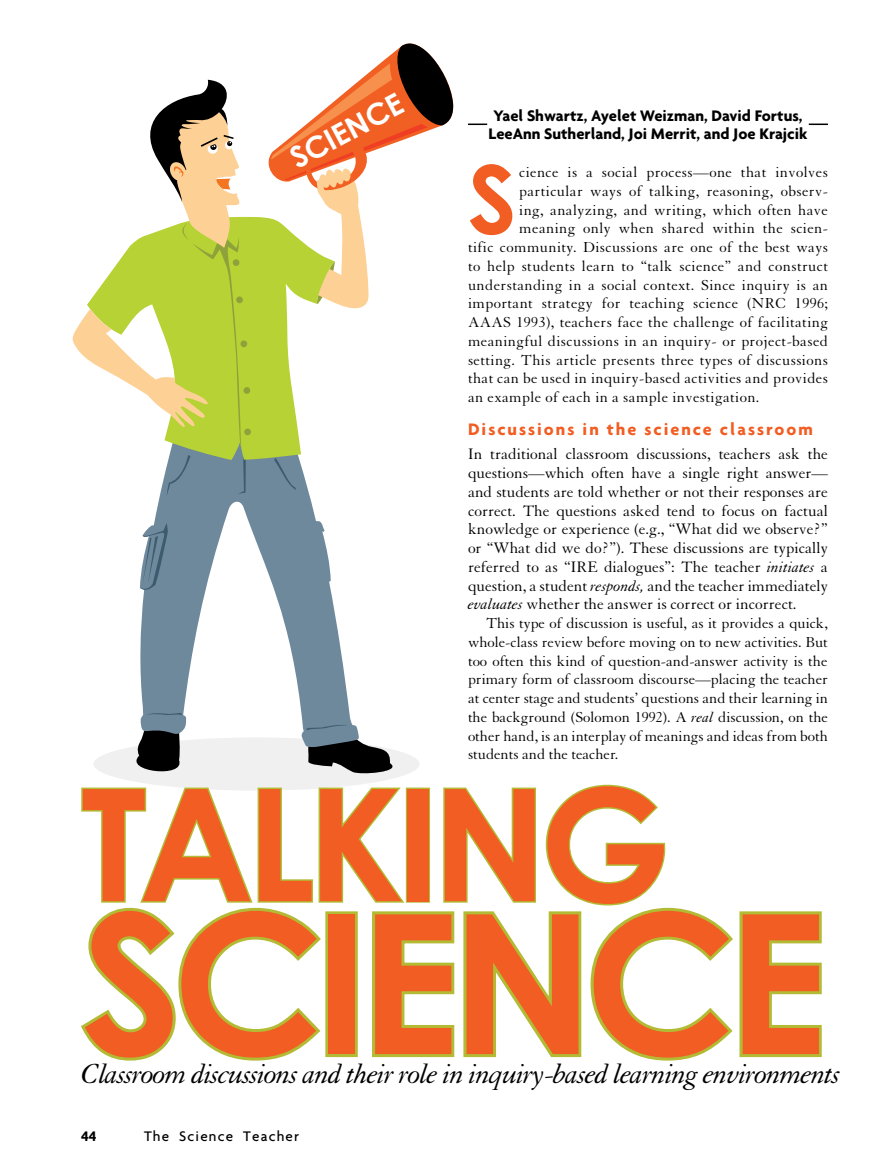
<style>
.page{position:relative;width:891px;height:1175px;background:#fff}
.page>*{position:absolute;margin:0;border:0;box-sizing:border-box;transform-origin:0 0}
.t1{font:700 194.4px "Century Gothic";letter-spacing:-.05em;color:#f15d22}
.t2{font:700 156px "Century Gothic";letter-spacing:-.05em;color:#f15d22}
.t3{font:700 94.05px "Century Gothic";color:#f15d22}
.t4{font:italic 30px "Granjon";letter-spacing:-.03em;color:#000}
.t5{font:700 29.7px "Century Gothic";color:#fff}
.t6{font:700 18px "Agenda";letter-spacing:.11em;color:#f15d22}
.t7{font:16.5px/18.8px "Granjon";color:#000;text-align:justify}
.t8{font:700 16.5px/18.8px "Agenda";color:#000}
.t9{font:15.75px/18.8px "Granjon";letter-spacing:.025em;color:#000;text-align:justify}
.t10{font:500 15px "Agenda";letter-spacing:.075em;color:#000}
.t11{font:700 15px "Agenda";color:#000}
.s1{font-style:italic}
</style>
<div class="page">
<svg style="left:142px;top:460px;width:194px;height:156px;fill:#6f899c"></svg>
<svg style="left:140px;top:523px;width:28px;height:67px;background:#7b92a2"></svg>
<svg style="left:274px;top:460px;width:22px;height:30px"></svg>
<svg style="left:246px;top:217px;width:55px;height:243px;background:#bed650"></svg>
<svg style="left:73px;top:80px;width:173px;height:416px"></svg>
<div style="left:233px;top:259px;width:7px;height:7px;background:#8ea23b;border-radius:50%"></div>
<div style="left:236px;top:296px;width:7px;height:7px;background:#8ea23b;border-radius:50%"></div>
<div style="left:243px;top:387px;width:7px;height:7px;background:#8ea23b;border-radius:50%"></div>
<div style="left:244px;top:428px;width:7px;height:7px;background:#8ea23b;border-radius:50%"></div>
<div style="left:240px;top:340px;width:7px;height:7px;background:#8ea23b;border-radius:50%"></div>
<svg style="left:262px;top:44px;width:191px;height:268px"></svg>
<svg style="left:81px;top:616px;width:741px;height:445px"></svg>
<hr style="left:81px;top:631px;width:54px;height:1px;background:#fff">
<hr style="left:772px;top:631px;width:56px;height:1px;background:#fff">
<svg style="left:809px;top:123px;width:19px;height:2px"></svg>
<svg style="left:468px;top:123px;width:19px;height:2px"></svg>
<h3 class="t5" style="left:282px;top:140px;width:16px;rotate:-28deg">science</h3>
<p class="t8" style="left:489px;top:105px;width:320px">Yael Shwartz, Ayelet Weizman, David Fortus,<br>LeeAnn Sutherland, Joi Merrit, and Joe Krajcik</p>
<h3 class="t3" style="left:468px;top:128px;width:50px">S</h3>
<p class="t9" style="left:519px;top:163px;width:310px">cience is a social process—one that involves</p>
<p class="t9" style="left:519px;top:182px;width:310px">particular ways of talking, reasoning, observ-</p>
<p class="t9" style="left:519px;top:201px;width:310px">ing, analyzing, and writing, which often have</p>
<p class="t9" style="left:519px;top:219px;width:310px">meaning only when shared within the scien-</p>
<p class="t9" style="left:468px;top:238px;width:361px">tific community. Discussions are one of the best ways</p>
<p class="t9" style="left:468px;top:257px;width:362px">to help students learn to “talk science” and construct</p>
<p class="t9" style="left:468px;top:276px;width:362px">understanding in a social context. Since inquiry is an</p>
<p class="t9" style="left:468px;top:294px;width:361px">important strategy for teaching science (NRC 1996;</p>
<p class="t9" style="left:468px;top:313px;width:361px">AAAS 1993), teachers face the challenge of facilitating</p>
<p class="t9" style="left:468px;top:332px;width:362px">meaningful discussions in an inquiry- or project-based</p>
<p class="t9" style="left:468px;top:351px;width:361px">setting. This article presents three types of discussions</p>
<p class="t9" style="left:468px;top:369px;width:362px">that can be used in inquiry-based activities and provides</p>
<p class="t9" style="left:468px;top:388px;width:293px">an example of each in a sample investigation.</p>
<p class="t6" style="left:468px;top:418px;width:347px">Discussions in the science classroom</p>
<p class="t7" style="left:468px;top:445px;width:362px">In traditional classroom discussions, teachers ask the questions—which often have a single right answer— and students are told whether or not their responses are correct. The questions asked tend to focus on factual knowledge or experience (e.g., “What did we observe?” or “What did we do?”). These discussions are typically referred to as “IRE dialogues”: The teacher <span class="s1">initiates</span> a question, a student <span class="s1">responds,</span> and the teacher immediately <span class="s1">evaluates</span> whether the answer is correct or incorrect.</p>
<p class="t9" style="left:468px;top:614px;width:362px;text-indent:18px">This type of discussion is useful, as it provides a quick, whole-class review before moving on to new activities. But too often this kind of question-and-answer activity is the primary form of classroom discourse—placing the teacher at center stage and students’ questions and their learning in the background (Solomon 1992). A <span class="s1">real</span> discussion, on the other hand, is an interplay of meanings and ideas from both students and the teacher.</p>
<h2 class="t2" style="left:81px;top:726px;width:591px">TALKING</h2>
<h1 class="t1" style="left:81px;top:836px;width:748px">SCIENCE</h1>
<h3 class="t4" style="left:81px;top:1058px;width:761px">Classroom discussions and their role in inquiry-based learning environments</h3>
<p class="t11" style="left:81px;top:1126px;width:17px">44</p>
<p class="t10" style="left:144px;top:1126px;width:157px">The Science Teacher</p>
</div>
